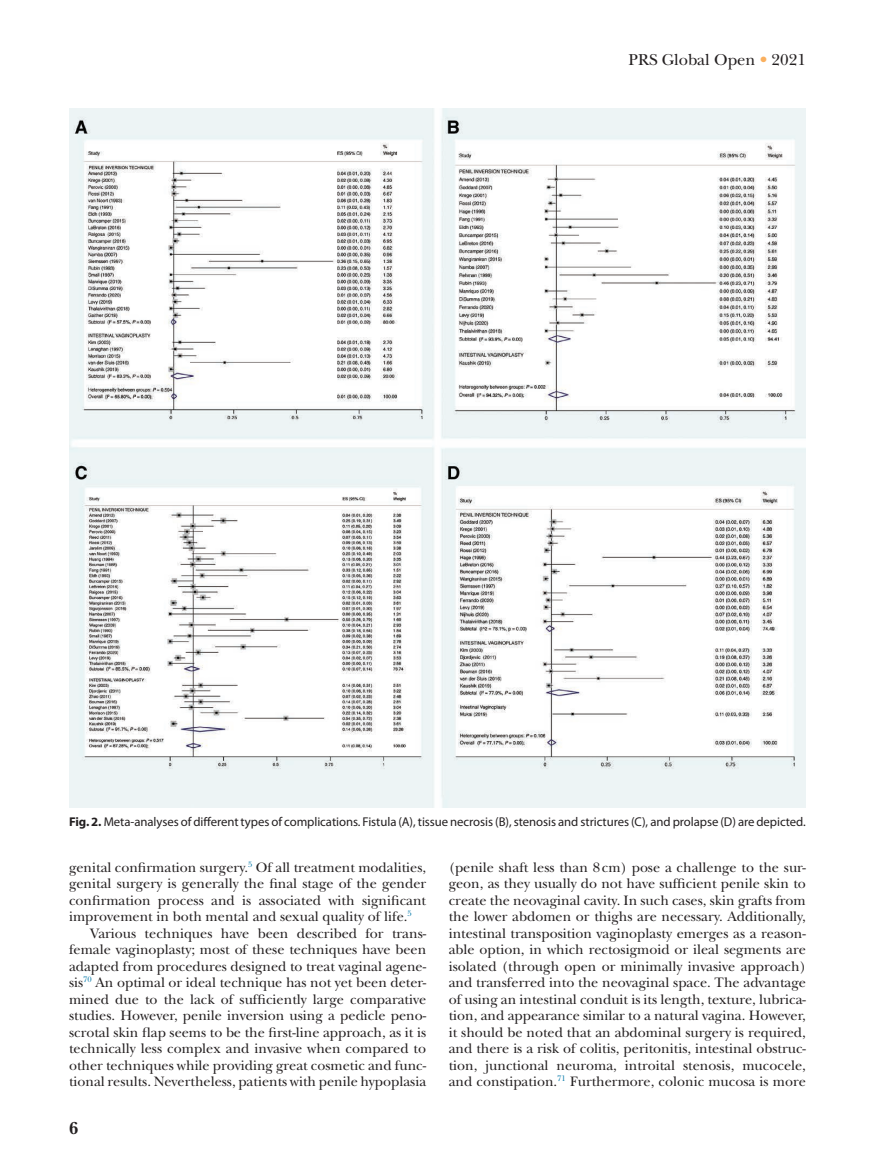
<style>
.page{position:relative;width:878px;height:1175px;background:#fff}
.page>*{position:absolute;margin:0;border:0;box-sizing:border-box;transform-origin:0 0}
.t1{font:700 18px "New Baskerville Std";color:#231f20}
.t2{font:16.5px "New Baskerville Std";color:#231f20}
.t3{font:14.25px/16.5px "New Baskerville Std";color:#231f20;text-align:justify}
.t4{font:12.75px "Myriad Pro";letter-spacing:-.005em;color:#231f20}
.s1{color:#fab05f}
.s2{font-weight:700}
</style>
<div class="page">
<img style="left:69px;top:108px;width:736px;height:700px">
<p class="t2" style="left:628px;top:50px;width:179px">PRS Global Open <span class="s1">•</span> 2021</p>
<p class="t4" style="left:69px;top:813px;width:738px"><span class="s2">Fig. 2.</span> Meta-analyses of different types of complications. Fistula (A), tissue necrosis (B), stenosis and strictures (C), and prolapse (D) are depicted.</p>
<p class="t3" style="left:69px;top:859px;width:359px">genital confirmation surgery.<sup>5</sup> Of all treatment modalities, genital surgery is generally the final stage of the gender confirmation process and is associated with significant improvement in both mental and sexual quality of life.<sup>5</sup></p>
<p class="t3" style="left:69px;top:925px;width:359px;text-indent:21px">Various techniques have been described for trans&shy;female vaginoplasty; most of these techniques have been adapted from procedures designed to treat vaginal agene&shy;sis<sup>70</sup> An optimal or ideal technique has not yet been deter&shy;mined due to the lack of sufficiently large comparative studies. However, penile inversion using a pedicle peno&shy;scrotal skin flap seems to be the first-line approach, as it is technically less complex and invasive when compared to other techniques while providing great cosmetic and func&shy;tional results. Nevertheless, patients with penile hypoplasia</p>
<p class="t1" style="left:69px;top:1118px;width:11px">6</p>
<p class="t3" style="left:448px;top:859px;width:359px">(penile shaft less than 8cm) pose a challenge to the sur&shy;geon, as they usually do not have sufficient penile skin to create the neovaginal cavity. In such cases, skin grafts from the lower abdomen or thighs are necessary. Additionally, intestinal transposition vaginoplasty emerges as a reason&shy;able option, in which rectosigmoid or ileal segments are isolated (through open or minimally invasive approach) and transferred into the neovaginal space. The advantage of using an intestinal conduit is its length, texture, lubrica&shy;tion, and appearance similar to a natural vagina. However, it should be noted that an abdominal surgery is required, and there is a risk of colitis, peritonitis, intestinal obstruc&shy;tion, junctional neuroma, introital stenosis, mucocele, and constipation.<sup>71</sup> Furthermore, colonic mucosa is more</p>
</div>
